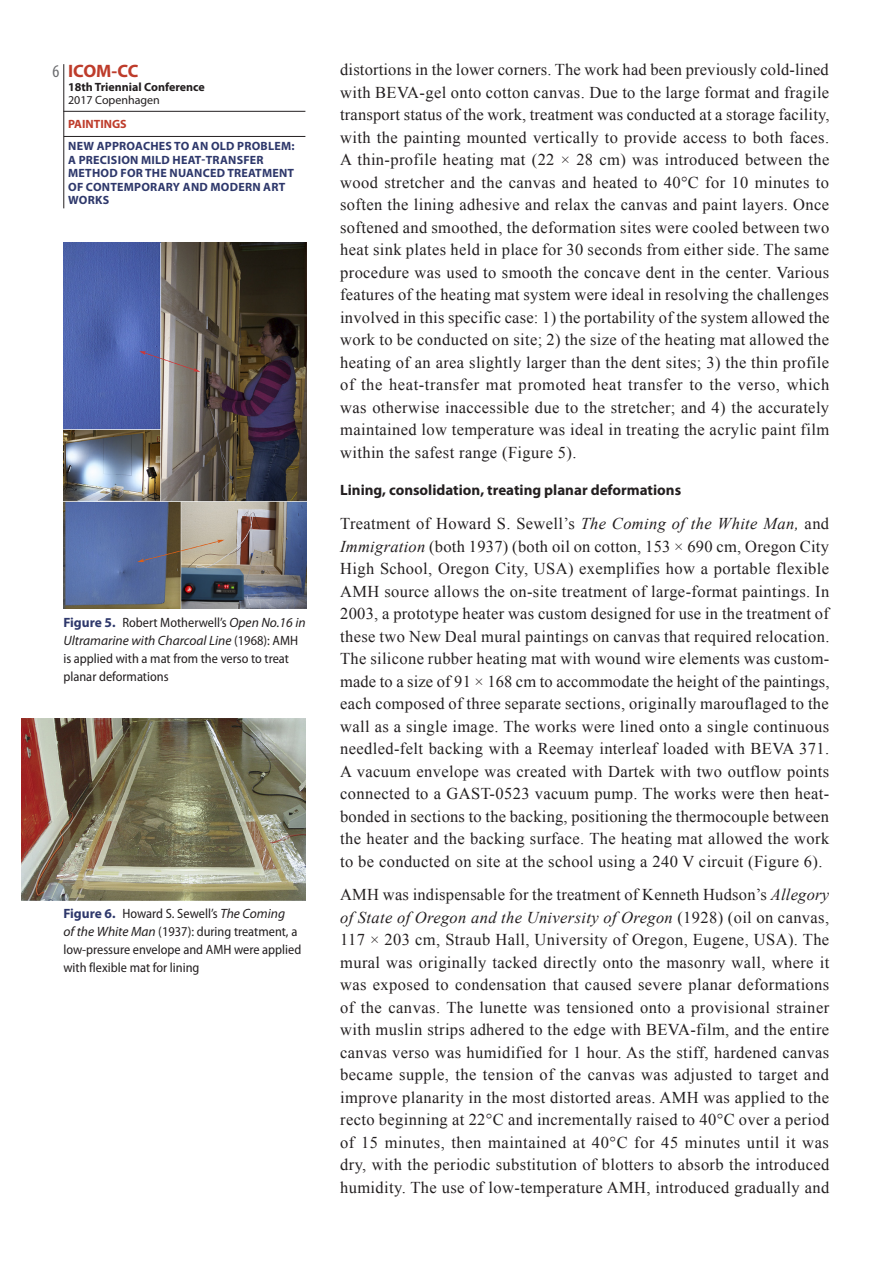
<style>
.page{position:relative;width:893px;height:1263px;background:#fff}
.page>*{position:absolute;margin:0;border:0;box-sizing:border-box;transform-origin:0 0}
.t1{font:700 18px "Myriad Pro";letter-spacing:-.015em;color:#be3c2b}
.t2{font:condensed 18px "Myriad Pro";color:#6c6d70}
.Texto-Corpo{font:16.5px/22.5px "Times New Roman";letter-spacing:.02em;color:#231f20;text-align:justify}
.Titulo-Sub{font:700 15px "Myriad Pro";color:#231f20}
.Legenda-Imagem{font:semi-condensed 13.5px/18px "Myriad Pro";color:#231f20}
.t3{font:700 12px/13.5px "Myriad Pro";letter-spacing:.02em;color:#2e386b}
.t4{font:700 12px "Myriad Pro";color:#231f20}
.t5{font:12px "Myriad Pro";color:#231f20}
.t6{font:700 12px "Myriad Pro";color:#be3c2b}
.s1{font-weight:700;font-stretch:normal;color:#2e386b}
.s2{font-style:italic;font-stretch:normal}
.s3{font-style:italic}
</style>
<div class="page">
<hr style="left:64px;top:136px;width:241px;height:1px;background:#231f20">
<hr style="left:63px;top:111px;width:242px;height:1px;background:#231f20">
<hr style="left:64px;top:64px;width:1px;height:144px;background:#231f20">
<img style="left:63px;top:242px;width:243px;height:367px">
<img style="left:21px;top:718px;width:285px;height:182px">
<p class="t2" style="left:53px;top:60px;width:8px">6</p>
<p class="t1" style="left:68px;top:59px;width:72px">ICOM-CC</p>
<p class="t4" style="left:68px;top:79px;width:138px">18th Triennial Conference</p>
<p class="t5" style="left:68px;top:93px;width:93px">2017 Copenhagen</p>
<p class="t6" style="left:68px;top:117px;width:60px">PAINTINGS</p>
<p class="t3" style="left:68px;top:139px;width:228px">NEW APPROACHES TO AN OLD PROBLEM:<br>A PRECISION MILD HEAT-TRANSFER<br>METHOD FOR THE NUANCED TREATMENT<br>OF CONTEMPORARY AND MODERN ART<br>WORKS</p>
<p class="Legenda-Imagem" style="left:63px;top:613px;width:244px"><span class="s1">Figure 5.</span> Robert Motherwell’s <span class="s2">Open No.16 in Ultramarine with Charcoal Line</span> (1968): AMH is applied with a mat from the verso to treat planar deformations</p>
<p class="Legenda-Imagem" style="left:63px;top:905px;width:239px"><span class="s1">Figure 6.</span> Howard S. Sewell’s <span class="s2">The Coming<br>of the White Man</span> (1937): during treatment, a low-pressure envelope and AMH were applied with flexible mat for lining</p>
<p class="Texto-Corpo" style="left:340px;top:58px;width:491px">distortions in the lower corners. The work had been previously cold‑lined with BEVA-gel onto cotton canvas. Due to the large format and fragile transport status of the work, treatment was conducted at a storage facility, with the painting mounted vertically to provide access to both faces.<br>A thin-profile heating mat (22 × 28 cm) was introduced between the wood stretcher and the canvas and heated to 40°C for 10 minutes to soften the lining adhesive and relax the canvas and paint layers. Once softened and smoothed, the deformation sites were cooled between two heat sink plates held in place for 30 seconds from either side. The same procedure was used to smooth the concave dent in the center. Various features of the heating mat system were ideal in resolving the challenges involved in this specific case: 1) the portability of the system allowed the work to be conducted on site; 2) the size of the heating mat allowed the heating of an area slightly larger than the dent sites; 3) the thin profile of the heat‑transfer mat promoted heat transfer to the verso, which was otherwise inaccessible due to the stretcher; and 4) the accurately maintained low temperature was ideal in treating the acrylic paint film within the safest range (Figure 5).</p>
<p class="Titulo-Sub" style="left:340px;top:480px;width:343px">Lining, consolidation, treating planar deformations</p>
<p class="Texto-Corpo" style="left:340px;top:512px;width:491px">Treatment of Howard S. Sewell’s <span class="s3">The Coming of the White Man,</span> and <span class="s3">Immigration</span> (both 1937) (both oil on cotton, 153 × 690 cm, Oregon City High School, Oregon City, USA) exemplifies how a portable flexible AMH source allows the on-site treatment of large-format paintings. In 2003, a prototype heater was custom designed for use in the treatment of these two New Deal mural paintings on canvas that required relocation.<br>The silicone rubber heating mat with wound wire elements was custom&shy;made to a size of 91 × 168 cm to accommodate the height of the paintings, each composed of three separate sections, originally marouflaged to the wall as a single image. The works were lined onto a single continuous needled-felt backing with a Reemay interleaf loaded with BEVA 371.<br>A vacuum envelope was created with Dartek with two outflow points connected to a GAST-0523 vacuum pump. The works were then heat&shy;bonded in sections to the backing, positioning the thermocouple between the heater and the backing surface. The heating mat allowed the work to be conducted on site at the school using a 240 V circuit (Figure 6).</p>
<p class="Texto-Corpo" style="left:340px;top:883px;width:491px">AMH was indispensable for the treatment of Kenneth Hudson’s <span class="s3">Allegory of State of Oregon and the University of Oregon</span> (1928) (oil on canvas, 117 × 203 cm, Straub Hall, University of Oregon, Eugene, USA). The mural was originally tacked directly onto the masonry wall, where it was exposed to condensation that caused severe planar deformations of the canvas. The lunette was tensioned onto a provisional strainer with muslin strips adhered to the edge with BEVA-film, and the entire canvas verso was humidified for 1 hour. As the stiff, hardened canvas became supple, the tension of the canvas was adjusted to target and improve planarity in the most distorted areas. AMH was applied to the recto beginning at 22°C and incrementally raised to 40°C over a period of 15 minutes, then maintained at 40°C for 45 minutes until it was dry, with the periodic substitution of blotters to absorb the introduced humidity. The use of low-temperature AMH, introduced gradually and</p>
</div>
